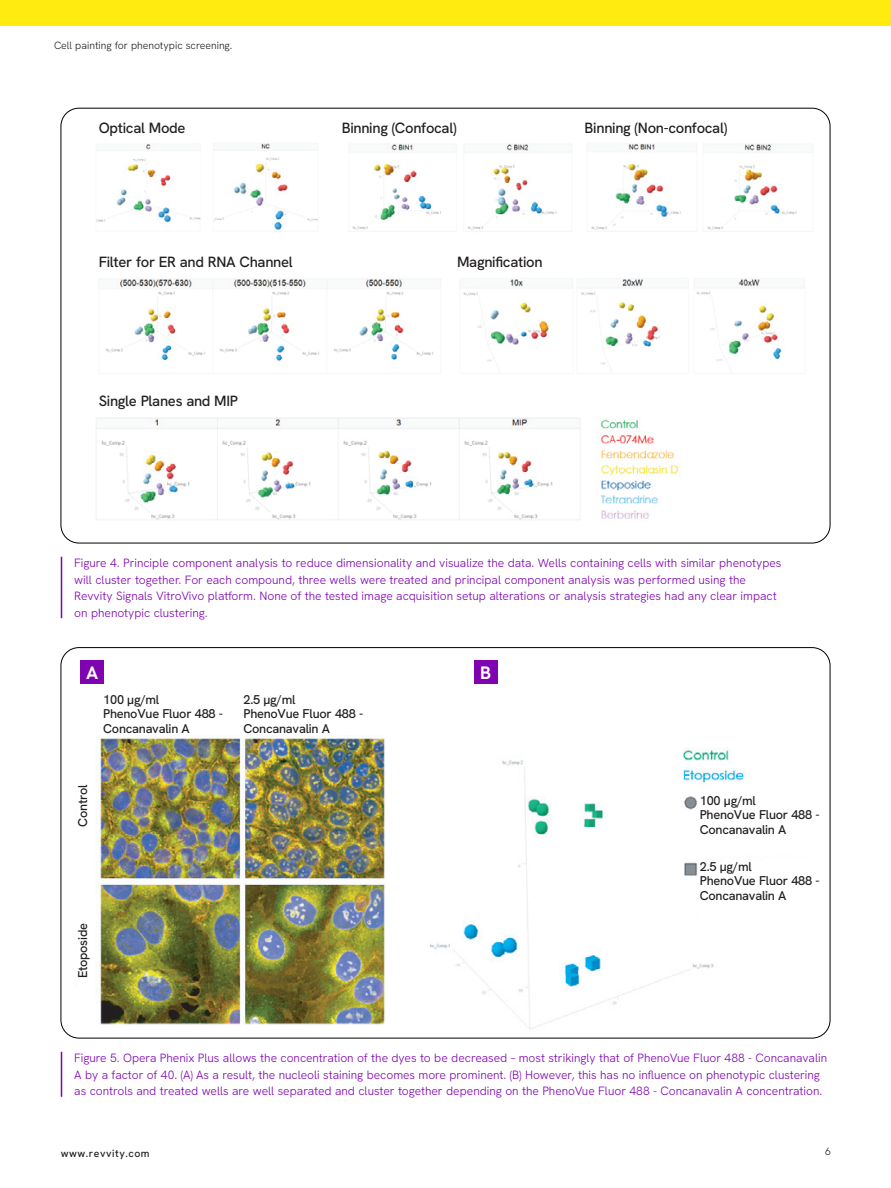
<style>
.page{position:relative;width:891px;height:1188px;background:#fff}
.page>*{position:absolute;margin:0;border:0;box-sizing:border-box;transform-origin:0 0}
.t1{font:700 18px "Hanken Grotesk";color:#fff}
.t2{font:500 14.85px "Hanken Grotesk";letter-spacing:-.02em;color:#231f20}
.t3{font:500 12.75px/14.4px "Hanken Grotesk";letter-spacing:-.02em;color:#231f20}
.t4{font:500 12.15px "Hanken Grotesk";letter-spacing:-.02em;color:#231f20}
.Captions{font:300 12px/16.5px "Hanken Grotesk";color:#7f03b0}
.t5{font:300 10.5px "Hanken Grotesk";color:#231f20}
.t6{font:500 10.5px "Hanken Grotesk";letter-spacing:.05em;color:#231f20}
</style>
<div class="page">
<div style="left:0;top:0;width:891px;height:26px;background:#ffeb0f"></div>
<img style="left:96px;top:143px;width:717px;height:377px">
<div style="left:90px;top:250px;width:679px;height:24px;background:#fff"></div>
<div style="left:90px;top:389px;width:679px;height:24px;background:#fff"></div>
<img style="left:62px;top:737px;width:682px;height:296px">
<div style="left:78px;top:900px;width:16px;height:100px;background:#fff"></div>
<div style="left:78px;top:756px;width:14px;height:99px;background:#fff"></div>
<div style="left:700px;top:796px;width:124px;height:59px;background:#fff"></div>
<div style="left:700px;top:862px;width:124px;height:78px;background:#fff"></div>
<hr style="left:61px;top:557px;width:1px;height:61px;background:#7f03b0">
<hr style="left:61px;top:1052px;width:1px;height:45px;background:#7f03b0">
<div style="left:80px;top:660px;width:24px;height:24px;background:#7f03b0"></div>
<div style="left:474px;top:660px;width:24px;height:24px;background:#7f03b0"></div>
<p class="t5" style="left:54px;top:39px;width:180px">Cell painting for phenotypic screening.</p>
<p class="t2" style="left:99px;top:118px;width:88px">Optical Mode</p>
<p class="t2" style="left:342px;top:118px;width:116px">Binning (Confocal)</p>
<p class="t2" style="left:585px;top:118px;width:144px">Binning (Non-confocal)</p>
<p class="t2" style="left:99px;top:253px;width:196px">Filter for ER and RNA Channel</p>
<p class="t2" style="left:457px;top:253px;width:87px">Magnification</p>
<p class="t2" style="left:99px;top:391px;width:141px">Single Planes and MIP</p>
<p class="Captions" style="left:74px;top:555px;width:709px">Figure 4. Principle component analysis to reduce dimensionality and visualize the data. Wells containing cells with similar phenotypes will cluster together. For each compound, three wells were treated and principal component analysis was performed using the Revvity Signals VitroVivo platform. None of the tested image acquisition setup alterations or analysis strategies had any clear impact on phenotypic clustering.</p>
<p class="t1" style="left:86px;top:661px;width:14px">A</p>
<p class="t1" style="left:480px;top:661px;width:12px">B</p>
<p class="t3" style="left:103px;top:692px;width:121px">100 µg/ml<br>PhenoVue Fluor 488 -<br>Concanavalin A</p>
<p class="t3" style="left:243px;top:692px;width:121px">2.5 µg/ml<br>PhenoVue Fluor 488 -<br>Concanavalin A</p>
<p class="t4" style="left:106px;top:745px;width:42px;rotate:-90deg">Control</p>
<p class="t3" style="left:75px;top:827px;width:44px;rotate:-90deg">Control</p>
<p class="t3" style="left:700px;top:793px;width:121px">100 µg/ml<br>PhenoVue Fluor 488 -<br>Concanavalin A</p>
<p class="t3" style="left:700px;top:859px;width:121px">2.5 µg/ml<br>PhenoVue Fluor 488 -<br>Concanavalin A</p>
<p class="t4" style="left:699px;top:802px;width:84px">Concanavalin A</p>
<p class="t3" style="left:75px;top:978px;width:57px;rotate:-90deg">Etoposide</p>
<p class="Captions" style="left:74px;top:1050px;width:754px">Figure 5. Opera Phenix Plus allows the concentration of the dyes to be decreased – most strikingly that of PhenoVue Fluor 488 - Concanavalin<br>A by a factor of 40. (A) As a result, the nucleoli staining becomes more prominent. (B) However, this has no influence on phenotypic clustering as controls and treated wells are well separated and cluster together depending on the PhenoVue Fluor 488 - Concanavalin A concentration.</p>
<p class="t6" style="left:61px;top:1147px;width:90px">www.revvity.com</p>
<p class="t5" style="left:825px;top:1145px;width:7px">6</p>
</div>
